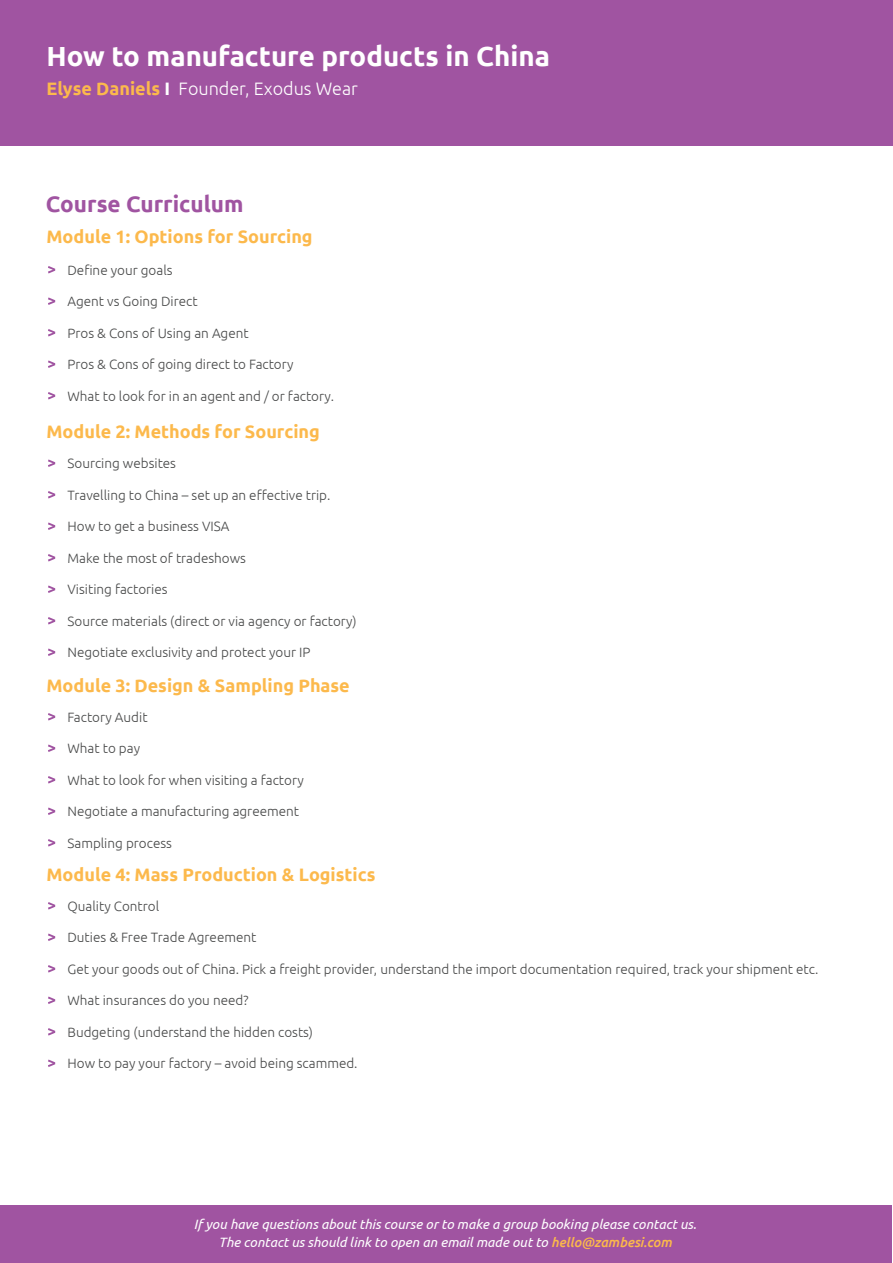
<style>
.page{position:relative;width:893px;height:1263px;background:#fff}
.page>*{position:absolute;margin:0;border:0;box-sizing:border-box;transform-origin:0 0}
.t1{font:700 27.6px "Ubuntu";color:#fff}
.t2{font:700 22.5px "Ubuntu";color:#a054a1}
.t3{font:700 18px "Ubuntu";color:#fcb94c}
.t4{font:300 18px "Ubuntu";color:#fff}
.t5{font:300 13.5px "Ubuntu";color:#484949}
.t6{font:italic 13.5px/18px "Ubuntu";color:#fff;text-align:center}
.s1{font-weight:700;color:#fcb94c}
.s2{font-weight:700}
.s3{font-weight:500;color:#fcb94b}
</style>
<div class="page">
<div style="left:0;top:0;width:893px;height:146px;background:#a054a1"></div>
<svg style="left:48px;top:266px;width:7px;height:7px"></svg>
<svg style="left:48px;top:297px;width:7px;height:8px"></svg>
<svg style="left:48px;top:329px;width:7px;height:7px"></svg>
<svg style="left:48px;top:360px;width:7px;height:8px"></svg>
<svg style="left:48px;top:392px;width:7px;height:7px"></svg>
<svg style="left:48px;top:459px;width:7px;height:8px"></svg>
<svg style="left:48px;top:713px;width:7px;height:7px"></svg>
<svg style="left:48px;top:902px;width:7px;height:7px"></svg>
<svg style="left:48px;top:933px;width:7px;height:8px"></svg>
<svg style="left:48px;top:965px;width:7px;height:7px"></svg>
<svg style="left:48px;top:996px;width:7px;height:8px"></svg>
<svg style="left:48px;top:1028px;width:7px;height:7px"></svg>
<svg style="left:48px;top:1059px;width:7px;height:8px"></svg>
<svg style="left:48px;top:744px;width:7px;height:8px"></svg>
<svg style="left:48px;top:776px;width:7px;height:7px"></svg>
<svg style="left:48px;top:807px;width:7px;height:8px"></svg>
<svg style="left:48px;top:839px;width:7px;height:7px"></svg>
<svg style="left:48px;top:491px;width:7px;height:7px"></svg>
<svg style="left:48px;top:522px;width:7px;height:8px"></svg>
<svg style="left:48px;top:554px;width:7px;height:7px"></svg>
<svg style="left:48px;top:585px;width:7px;height:8px"></svg>
<svg style="left:48px;top:617px;width:7px;height:7px"></svg>
<svg style="left:48px;top:648px;width:7px;height:8px"></svg>
<div style="left:0;top:1206px;width:892px;height:57px;background:#a054a1"></div>
<h1 class="t1" style="left:46px;top:39px;width:505px">How to manufacture products in China</h1>
<h3 class="t4" style="left:46px;top:78px;width:313px"><span class="s1">Elyse Daniels</span> <span class="s2">I</span> Founder, Exodus Wear</h3>
<h2 class="t2" style="left:46px;top:190px;width:199px">Course Curriculum</h2>
<h3 class="t3" style="left:46px;top:226px;width:268px">Module 1: Options for Sourcing</h3>
<p class="t5" style="left:68px;top:262px;width:107px">Define your goals</p>
<p class="t5" style="left:68px;top:293px;width:132px">Agent vs Going Direct</p>
<p class="t5" style="left:68px;top:325px;width:183px">Pros &amp; Cons of Using an Agent</p>
<p class="t5" style="left:68px;top:356px;width:228px">Pros &amp; Cons of going direct to Factory</p>
<p class="t5" style="left:68px;top:388px;width:268px">What to look for in an agent and / or factory.</p>
<h3 class="t3" style="left:46px;top:421px;width:275px">Module 2: Methods for Sourcing</h3>
<p class="t5" style="left:68px;top:455px;width:110px">Sourcing websites</p>
<p class="t5" style="left:68px;top:487px;width:264px">Travelling to China – set up an effective trip.</p>
<p class="t5" style="left:68px;top:518px;width:163px">How to get a business VISA</p>
<p class="t5" style="left:68px;top:550px;width:180px">Make the most of tradeshows</p>
<p class="t5" style="left:68px;top:581px;width:102px">Visiting factories</p>
<p class="t5" style="left:68px;top:613px;width:291px">Source materials (direct or via agency or factory)</p>
<p class="t5" style="left:68px;top:644px;width:245px">Negotiate exclusivity and protect your IP</p>
<h3 class="t3" style="left:46px;top:674px;width:305px">Module 3: Design &amp; Sampling Phase</h3>
<p class="t5" style="left:68px;top:709px;width:82px">Factory Audit</p>
<p class="t5" style="left:68px;top:740px;width:74px">What to pay</p>
<p class="t5" style="left:68px;top:772px;width:238px">What to look for when visiting a factory</p>
<p class="t5" style="left:68px;top:803px;width:233px">Negotiate a manufacturing agreement</p>
<p class="t5" style="left:68px;top:835px;width:106px">Sampling process</p>
<h3 class="t3" style="left:46px;top:863px;width:330px">Module 4: Mass Production &amp; Logistics</h3>
<p class="t5" style="left:68px;top:898px;width:93px">Quality Control</p>
<p class="t5" style="left:68px;top:929px;width:190px">Duties &amp; Free Trade Agreement</p>
<p class="t5" style="left:68px;top:961px;width:752px">Get your goods out of China. Pick a freight provider, understand the import documentation required, track your shipment etc.</p>
<p class="t5" style="left:68px;top:992px;width:182px">What insurances do you need?</p>
<p class="t5" style="left:68px;top:1024px;width:247px">Budgeting (understand the hidden costs)</p>
<p class="t5" style="left:68px;top:1055px;width:292px">How to pay your factory – avoid being scammed.</p>
<p class="t6" style="left:194px;top:1215px;width:504px">If you have questions about this course or to make a group booking please contact us.<br>The contact us should link to open an email made out to <span class="s3">hello@zambesi.com</span></p>
</div>
